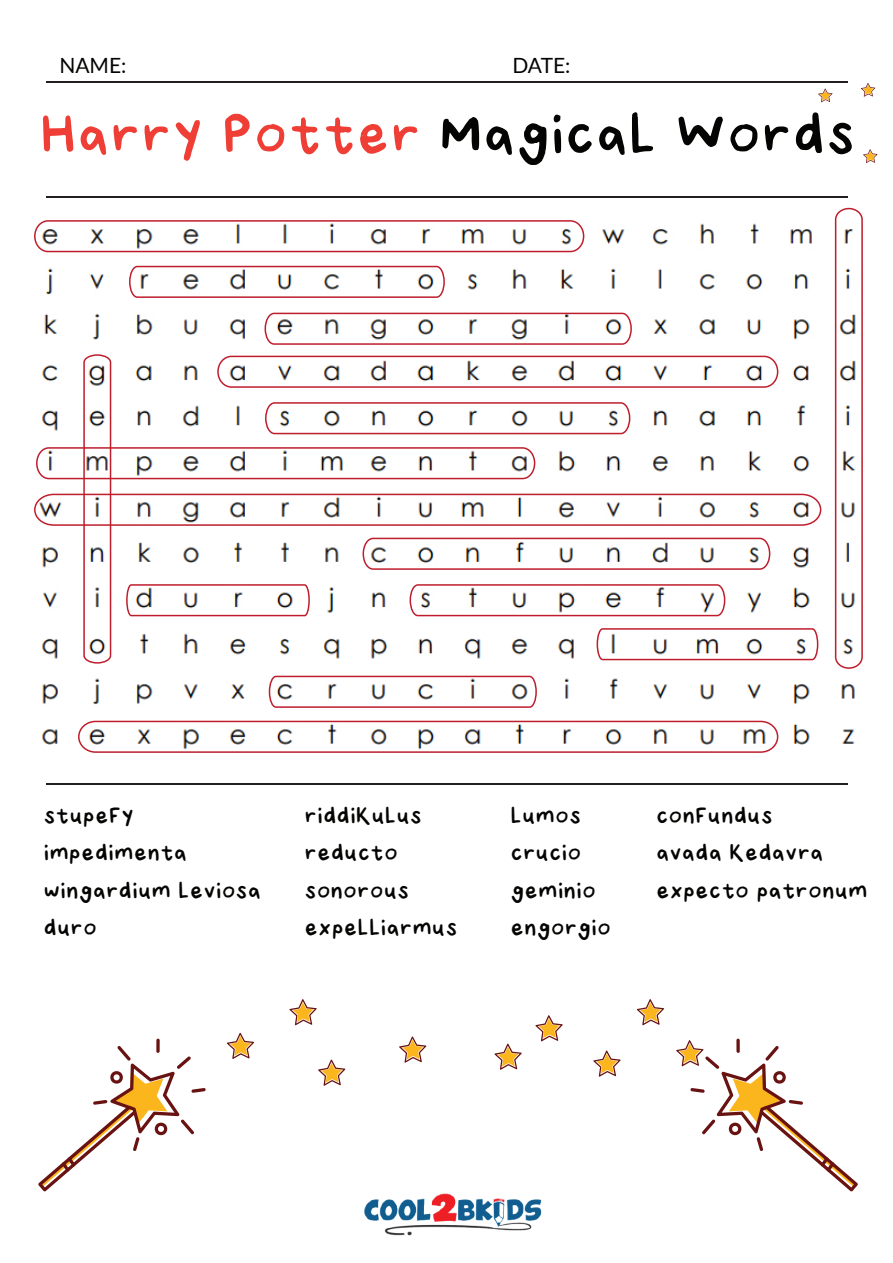
<style>
.page{position:relative;width:893px;height:1263px;background:#fff}
.page>*{position:absolute;margin:0;border:0;box-sizing:border-box;transform-origin:0 0}
.t1{font:70.5px "Kids Corner";color:#040503}
.t2{font:28.5px/37.5px "Kids Corner";color:#040503}
.t3{font:21px "Lato";color:#040503}
.s1{color:#ee3e35}
</style>
<div class="page">
<hr style="left:46px;top:783px;width:801px;height:1px;background:#231f20">
<hr style="left:46px;top:196px;width:801px;height:1px;background:#231f20">
<hr style="left:46px;top:81px;width:801px;height:1px;background:#231f20">
<img style="left:364px;top:1193px;width:178px;height:43px">
<svg style="left:289px;top:999px;width:28px;height:26px"></svg>
<svg style="left:227px;top:1033px;width:27px;height:26px"></svg>
<svg style="left:318px;top:1059px;width:27px;height:27px"></svg>
<svg style="left:399px;top:1036px;width:27px;height:27px"></svg>
<svg style="left:494px;top:1043px;width:28px;height:27px"></svg>
<svg style="left:535px;top:1015px;width:28px;height:26px"></svg>
<svg style="left:593px;top:1050px;width:28px;height:27px"></svg>
<svg style="left:637px;top:999px;width:27px;height:26px"></svg>
<svg style="left:861px;top:83px;width:14px;height:14px"></svg>
<svg style="left:818px;top:89px;width:14px;height:13px"></svg>
<svg style="left:863px;top:149px;width:14px;height:14px"></svg>
<svg style="left:38px;top:1039px;width:168px;height:152px"></svg>
<svg style="left:676px;top:1039px;width:182px;height:152px"></svg>
<img style="left:41px;top:223px;width:814px;height:522px">
<svg style="left:268px;top:675px;width:270px;height:34px"></svg>
<svg style="left:128px;top:265px;width:318px;height:34px"></svg>
<svg style="left:264px;top:312px;width:369px;height:34px"></svg>
<svg style="left:34px;top:220px;width:551px;height:33px"></svg>
<svg style="left:77px;top:720px;width:702px;height:33px"></svg>
<svg style="left:834px;top:207px;width:29px;height:463px"></svg>
<svg style="left:34px;top:353px;width:788px;height:311px"></svg>
<p class="t3" style="left:59px;top:50px;width:69px">NAME:</p>
<p class="t3" style="left:512px;top:50px;width:60px">DATE:</p>
<h1 class="t1" style="left:39px;top:108px;width:818px"><span class="s1">Harry Potter</span> Magical Words</h1>
<p class="t2" style="left:44px;top:797px;width:219px">stupefy impedimenta wingardium leviosa duro</p>
<p class="t2" style="left:305px;top:797px;width:154px">riddikulus reducto sonorous expelliarmus</p>
<p class="t2" style="left:511px;top:797px;width:102px">lumos crucio geminio engorgio</p>
<p class="t2" style="left:656px;top:798px;width:213px">confundus<br>avada kedavra expecto patronum</p>
</div>
